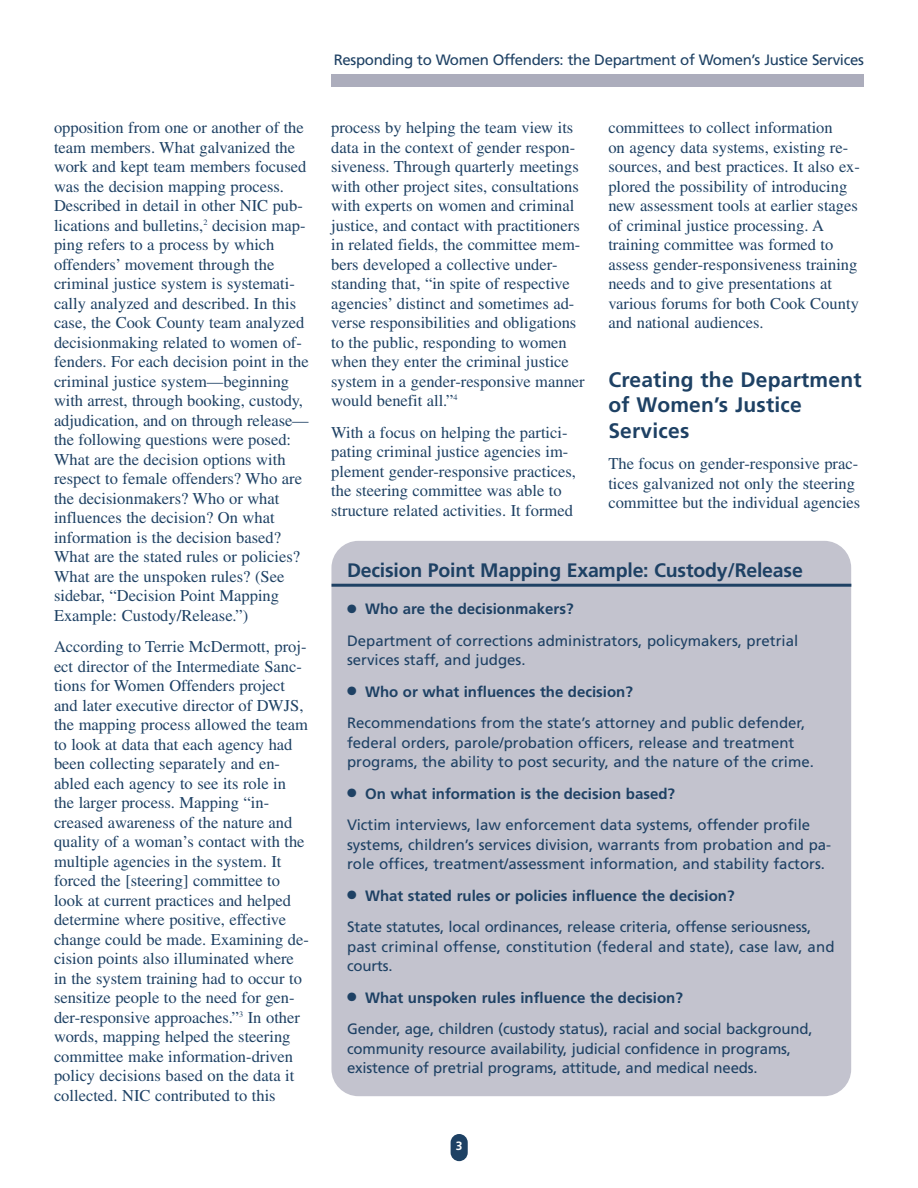
<style>
.page{position:relative;width:918px;height:1188px;background:#fff}
.page>*{position:absolute;margin:0;border:0;box-sizing:border-box;transform-origin:0 0}
.t1{font:700 21px/25.5px "Frutiger";letter-spacing:.01em;color:#1e4164}
.t2{font:700 19.5px "Frutiger";letter-spacing:-.01em;color:#1e4164}
.t3{font:16.5px/19.5px "Times";color:#1e4164}
.t4{font:15px/31.5px "Frutiger";color:#1e4164}
.t5{font:15px "Frutiger";letter-spacing:-.02em;color:#1e4164}
.t6{font:700 12px "Frutiger";color:#fff}
.s1{font-weight:700}
</style>
<div class="page">
<div style="left:451px;top:1134px;width:17px;height:27px;background:#1e4164;border-radius:9px"></div>
<div style="left:331px;top:541px;width:520px;height:555px;background:#c3c3ce;border-radius:27px"></div>
<hr style="left:332px;top:584px;width:519px;height:3px;background:#1e4164">
<div style="left:331px;top:75px;width:533px;height:12px;background:#acadbc"></div>
<p class="t5" style="left:334px;top:54px;width:532px">Responding to Women Offenders: the Department of Women’s Justice Services</p>
<p class="t3" style="left:54px;top:119px;width:256px">opposition from one or another of the team members. What galvanized the work and kept team members focused was the decision mapping process.<br>Described in detail in other NIC pub&shy;lications and bulletins,<sup>2</sup> decision map&shy;ping refers to a process by which offenders’ movement through the criminal justice system is systemati&shy;cally analyzed and described. In this case, the Cook County team analyzed decisionmaking related to women of&shy;fenders. For each decision point in the criminal justice system—beginning with arrest, through booking, custody, adjudication, and on through release— the following questions were posed:<br>What are the decision options with respect to female offenders? Who are the decisionmakers? Who or what influences the decision? On what information is the decision based?<br>What are the stated rules or policies?<br>What are the unspoken rules? (See sidebar, “Decision Point Mapping Example: Custody/Release.”)</p>
<p class="t3" style="left:54px;top:638px;width:256px">According to Terrie McDermott, proj&shy;ect director of the Intermediate Sanc&shy;tions for Women Offenders project and later executive director of DWJS, the mapping process allowed the team to look at data that each agency had been collecting separately and en&shy;abled each agency to see its role in the larger process. Mapping “in&shy;creased awareness of the nature and quality of a woman’s contact with the multiple agencies in the system. It forced the [steering] committee to look at current practices and helped determine where positive, effective change could be made. Examining de&shy;cision points also illuminated where in the system training had to occur to sensitize people to the need for gen&shy;der-responsive approaches.”<sup>3</sup> In other words, mapping helped the steering committee make information-driven policy decisions based on the data it collected. NIC contributed to this</p>
<p class="t3" style="left:331px;top:119px;width:255px">process by helping the team view its data in the context of gender respon&shy;siveness. Through quarterly meetings with other project sites, consultations with experts on women and criminal justice, and contact with practitioners in related fields, the committee mem&shy;bers developed a collective under&shy;standing that, “in spite of respective agencies’ distinct and sometimes ad&shy;verse responsibilities and obligations to the public, responding to women when they enter the criminal justice system in a gender-responsive manner would benefit all.”<sup>4</sup></p>
<p class="t3" style="left:331px;top:424px;width:246px">With a focus on helping the partici&shy;pating criminal justice agencies im&shy;plement gender-responsive practices, the steering committee was able to structure related activities. It formed</p>
<p class="t3" style="left:608px;top:119px;width:253px">committees to collect information<br>on agency data systems, existing re&shy;sources, and best practices. It also ex&shy;plored the possibility of introducing new assessment tools at earlier stages of criminal justice processing. A training committee was formed to assess gender-responsiveness training needs and to give presentations at various forums for both Cook County and national audiences.</p>
<p class="t1" style="left:608px;top:368px;width:255px">Creating the Department of Women’s Justice<br>Services</p>
<p class="t3" style="left:608px;top:455px;width:253px">The focus on gender-responsive prac&shy;tices galvanized not only the steering committee but the individual agencies</p>
<p class="t2" style="left:347px;top:562px;width:457px">Decision Point Mapping Example: Custody/Release</p>
<p class="t4" style="left:347px;top:594px;width:453px">● <span class="s1">Who are the decisionmakers?<br></span>Department of corrections administrators, policymakers, pretrial</p>
<p class="t4" style="left:347px;top:645px;width:180px">services staff, and judges.</p>
<p class="t4" style="left:347px;top:677px;width:460px">● <span class="s1">Who or what influences the decision?<br></span>Recommendations from the state’s attorney and public defender,</p>
<p class="t4" style="left:347px;top:734px;width:468px;line-height:19.5px">federal orders, parole/probation officers, release and treatment programs, the ability to post security, and the nature of the crime.</p>
<p class="t4" style="left:347px;top:779px;width:465px">● <span class="s1">On what information is the decision based?<br></span>Victim interviews, law enforcement data systems, offender profile</p>
<p class="t4" style="left:347px;top:836px;width:486px;line-height:19.5px">systems, children’s services division, warrants from probation and pa&shy;role offices, treatment/assessment information, and stability factors.</p>
<p class="t4" style="left:347px;top:881px;width:466px">● <span class="s1">What stated rules or policies influence the decision?<br></span>State statutes, local ordinances, release criteria, offense seriousness,</p>
<p class="t4" style="left:347px;top:938px;width:489px;line-height:19.5px">past criminal offense, constitution (federal and state), case law, and courts.</p>
<p class="t4" style="left:347px;top:983px;width:467px">● <span class="s1">What unspoken rules influence the decision?<br></span>Gender, age, children (custody status), racial and social background,</p>
<p class="t4" style="left:347px;top:1040px;width:446px;line-height:19.5px">community resource availability, judicial confidence in programs, existence of pretrial programs, attitude, and medical needs.</p>
<p class="t6" style="left:456px;top:1141px;width:8px">3</p>
</div>
